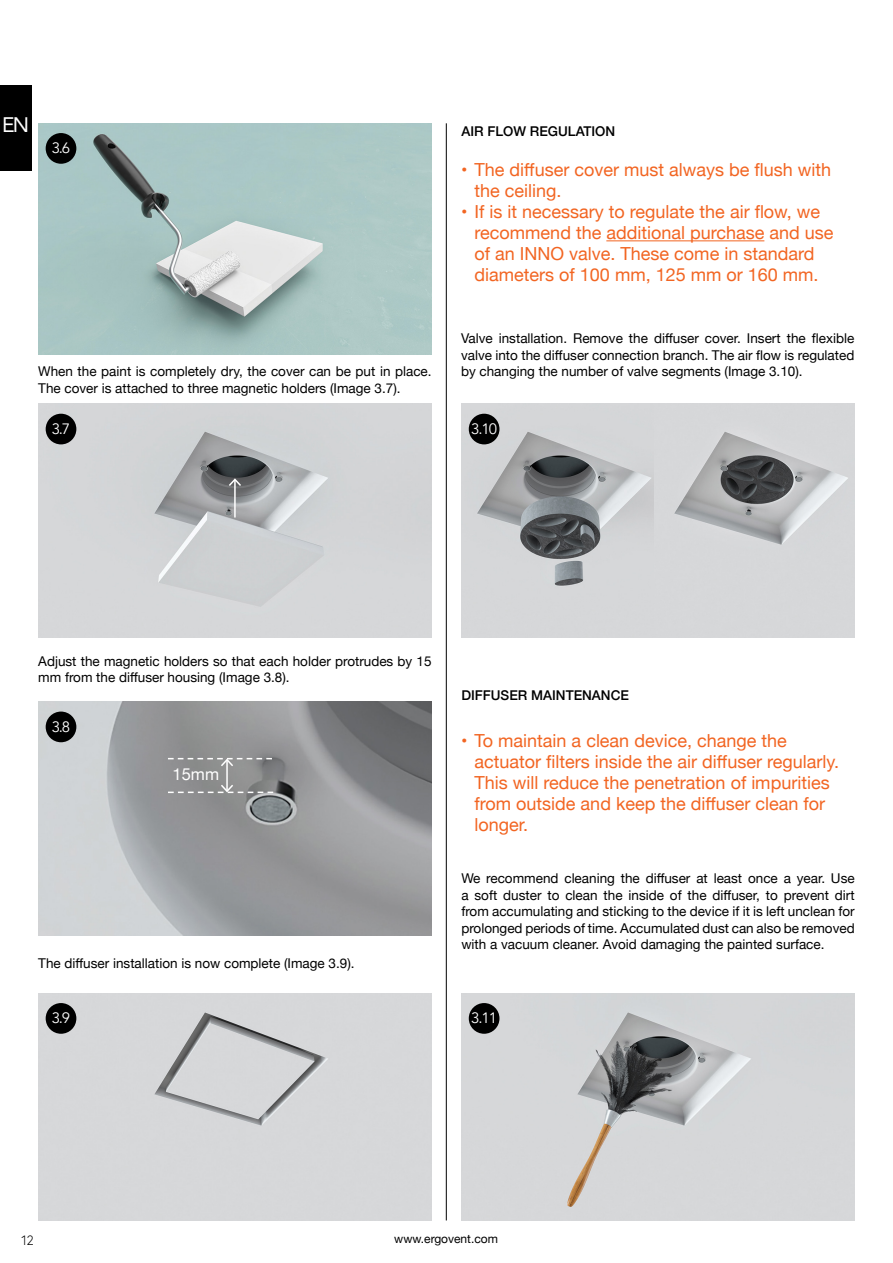
<style>
.page{position:relative;width:893px;height:1263px;background:#fff}
.page>*{position:absolute;margin:0;border:0;box-sizing:border-box;transform-origin:0 0}
.t1{font:21px "Avenir";color:#fff}
.t2{font:18px/21px "Helvetica Neue";color:#f26522}
.t3{font:16.5px "Helvetica Neue";color:#fff}
.t4{font:15px "Avenir";color:#fff}
.t5{font:13.5px/16.5px "Helvetica Neue";color:#000}
.t6{font:500 13.5px "Helvetica Neue";color:#000}
.t7{font:300 13.5px "MADETOMMY";color:#000}
.t8{font:12px "Helvetica Neue";color:#000}
</style>
<div class="page">
<img style="left:461px;top:404px;width:394px;height:233px">
<img style="left:38px;top:123px;width:394px;height:232px">
<img style="left:38px;top:404px;width:394px;height:233px">
<img style="left:38px;top:702px;width:394px;height:233px">
<div style="left:38px;top:993px;width:394px;height:227px;background:#d6d7d9"></div>
<img style="left:461px;top:993px;width:394px;height:227px">
<hr style="left:446px;top:123px;width:1px;height:1097px;background:#000">
<hr style="left:606px;top:240px;width:158px;height:1px;background:#f26522">
<hr style="left:234px;top:479px;width:2px;height:38px;background:#fff">
<svg style="left:227px;top:477px;width:16px;height:11px"></svg>
<div style="left:46px;top:133px;width:30px;height:31px;background:#000;border-radius:50%"></div>
<div style="left:46px;top:414px;width:30px;height:30px;background:#000;border-radius:50%"></div>
<div style="left:469px;top:414px;width:30px;height:30px;background:#000;border-radius:50%"></div>
<div style="left:46px;top:711px;width:30px;height:31px;background:#000;border-radius:50%"></div>
<div style="left:46px;top:1003px;width:30px;height:31px;background:#000;border-radius:50%"></div>
<div style="left:469px;top:1003px;width:30px;height:31px;background:#000;border-radius:50%"></div>
<hr style="left:226px;top:760px;width:2px;height:31px;background:#fff">
<svg style="left:168px;top:783px;width:105px;height:10px"></svg>
<svg style="left:168px;top:757px;width:104px;height:11px"></svg>
<div style="left:0;top:85px;width:31px;height:85px;background:#000"></div>
<h1 class="t1" style="left:2px;top:108px;width:29px">EN</h1>
<p class="t4" style="left:52px;top:139px;width:20px">3.6</p>
<p class="t6" style="left:461px;top:121px;width:155px">AIR FLOW REGULATION</p>
<h2 class="t2" style="left:475px;top:160px;width:358px;text-indent:-14px">• The diffuser cover must always be flush with the ceiling.</h2>
<h2 class="t2" style="left:475px;top:202px;width:360px;text-indent:-14px">• If is it necessary to regulate the air flow, we recommend the additional purchase and use of an INNO valve. These come in standard diameters of 100 mm, 125 mm or 160 mm.</h2>
<p class="t5" style="left:38px;top:364px;width:395px">When the paint is completely dry, the cover can be put in place.<br>The cover is attached to three magnetic holders (Image 3.7).</p>
<p class="t5" style="left:461px;top:331px;width:395px;text-align:justify">Valve installation. Remove the diffuser cover. Insert the flexible valve into the diffuser connection branch. The air flow is regulated by changing the number of valve segments (Image 3.10).</p>
<p class="t4" style="left:52px;top:420px;width:20px">3.7</p>
<p class="t4" style="left:471px;top:420px;width:27px">3.10</p>
<p class="t5" style="left:38px;top:653px;width:395px">Adjust the magnetic holders so that each holder protrudes by 15 mm from the diffuser housing (Image 3.8).</p>
<p class="t4" style="left:52px;top:718px;width:20px">3.8</p>
<p class="t3" style="left:173px;top:762px;width:48px">15mm</p>
<p class="t5" style="left:38px;top:956px;width:318px">The diffuser installation is now complete (Image 3.9).</p>
<p class="t6" style="left:461px;top:684px;width:169px">DIFFUSER MAINTENANCE</p>
<h2 class="t2" style="left:475px;top:731px;width:366px;text-indent:-14px">• To maintain a clean device, change the actuator filters inside the air diffuser regularly.<br>This will reduce the penetration of impurities from outside and keep the diffuser clean for longer.</h2>
<p class="t5" style="left:461px;top:871px;width:395px;text-align:justify">We recommend cleaning the diffuser at least once a year. Use a soft duster to clean the inside of the diffuser, to prevent dirt from accumulating and sticking to the device if it is left unclean for prolonged periods of time. Accumulated dust can also be removed with a vacuum cleaner. Avoid damaging the painted surface.</p>
<p class="t4" style="left:52px;top:1009px;width:20px">3.9</p>
<p class="t4" style="left:471px;top:1009px;width:27px">3.11</p>
<p class="t7" style="left:21px;top:1232px;width:14px">12</p>
<p class="t8" style="left:394px;top:1230px;width:105px">www.ergovent.com</p>
</div>
